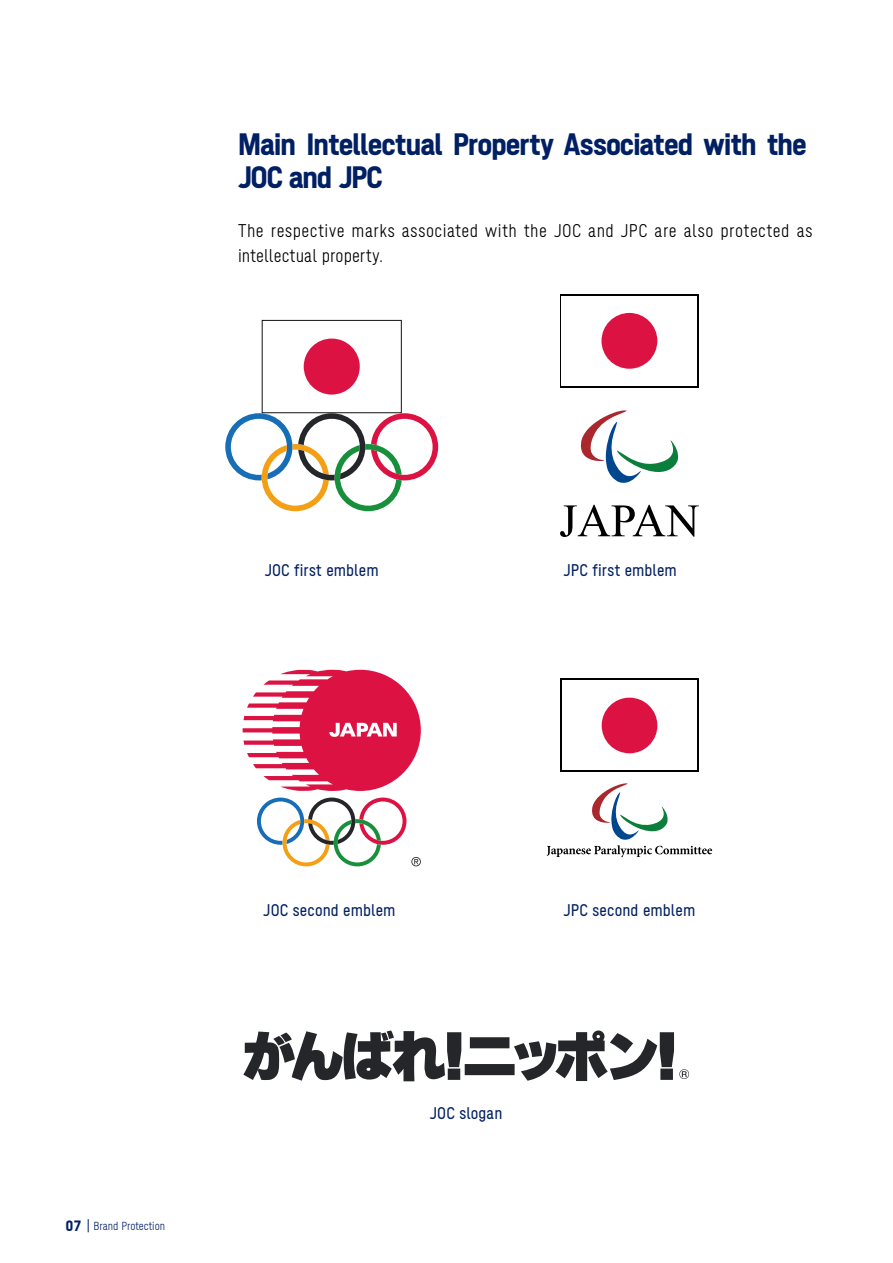
<style>
.page{position:relative;width:893px;height:1263px;background:#fff}
.page>*{position:absolute;margin:0;border:0;box-sizing:border-box;transform-origin:0 0}
.t1{font:700 27px/33.5px "TOKYO2020";letter-spacing:-.025em;color:#002063}
.t2{font:300 16.5px/25.5px "TOKYO2020";letter-spacing:.03em;color:#000}
.t3{font:15px "TOKYO2020";letter-spacing:.005em;color:#002063}
.t4{font:300 10.5px "TOKYO2020";color:#002063}
.s1{font-weight:700;font-size:13.05px}
</style>
<div class="page">
<svg style="left:88px;top:1219px;width:1px;height:13px"></svg>
<svg style="left:225px;top:320px;width:213px;height:191px"></svg>
<svg style="left:243px;top:670px;width:178px;height:121px"></svg>
<svg style="left:257px;top:798px;width:164px;height:68px"></svg>
<svg style="left:243px;top:1030px;width:446px;height:52px"></svg>
<svg style="left:560px;top:505px;width:138px;height:32px"></svg>
<svg style="left:580px;top:410px;width:98px;height:73px"></svg>
<svg style="left:560px;top:294px;width:138px;height:93px"></svg>
<div style="left:562px;top:296px;width:135px;height:90px;background:#fff"></div>
<div style="left:601px;top:313px;width:56px;height:56px;background:#dc1243;border-radius:50%"></div>
<svg style="left:560px;top:679px;width:138px;height:93px"></svg>
<div style="left:562px;top:681px;width:135px;height:89px;background:#fff"></div>
<svg style="left:546px;top:783px;width:166px;height:74px"></svg>
<div style="left:601px;top:698px;width:56px;height:55px;background:#dc1243;border-radius:50%"></div>
<h1 class="t1" style="left:238px;top:128px;width:570px">Main Intellectual Property Associated with the<br>JOC and JPC</h1>
<p class="t2" style="left:238px;top:219px;width:576px">The respective marks associated with the JOC and JPC are also protected as intellectual property.</p>
<p class="t3" style="left:265px;top:563px;width:116px">JOC first emblem</p>
<p class="t3" style="left:563px;top:563px;width:115px">JPC first emblem</p>
<p class="t4" style="left:66px;top:1222px;width:101px"><span class="s1">07</span> Brand Protection</p>
<p class="t3" style="left:263px;top:903px;width:134px">JOC second emblem</p>
<p class="t3" style="left:563px;top:903px;width:133px">JPC second emblem</p>
<p class="t3" style="left:430px;top:1107px;width:74px">JOC slogan</p>
</div>
